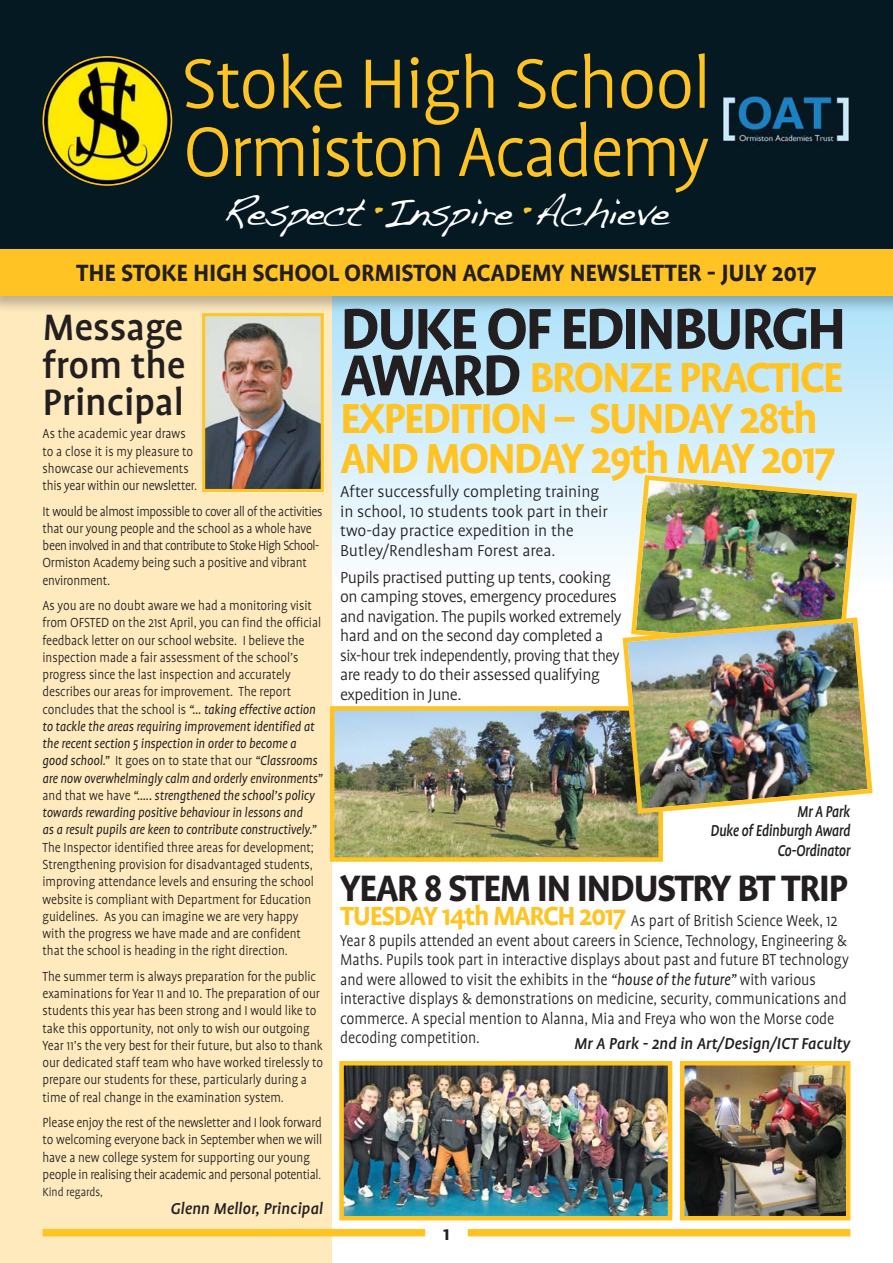
<style>
.page{position:relative;width:893px;height:1263px;background:#fff}
.page>*{position:absolute;margin:0;border:0;box-sizing:border-box;transform-origin:0 0}
.t1{font:300 79.8px/68.1px "Profile";letter-spacing:-.03em;color:#ffc424}
.t2{font:700 66px "Profile";letter-spacing:-.045em;color:#231f20}
.t3{font:700 48px/40.5px "Profile";letter-spacing:-.045em;color:#ffc424}
.t4{font:700 42px "Profile";letter-spacing:-.04em;color:#231f20}
.t5{font:500 42px/37.5px "Profile";letter-spacing:-.005em;color:#231f20;text-align:justify}
.t6{font:39.9px "Handwriting Dakota";letter-spacing:-.06em;color:#fff}
.t7{font:700 27px "Profile";letter-spacing:-.01em;color:#231f20}
.t8{font:700 21px "Profile";color:#231f20}
.t9{font:300 18px/19.5px "Profile";letter-spacing:-.005em;color:#231f20;scale:.9 1}
.t10{font:300 18px/19.5px "Profile";letter-spacing:-.025em;color:#231f20}
.t11{font:300 18px/19.5px "Profile";letter-spacing:-.005em;color:#231f20}
.t12{font:italic 500 18px "Profile";letter-spacing:-.005em;color:#231f20}
.t13{font:italic 500 18px/19.5px "Profile";letter-spacing:-.005em;color:#231f20;text-align:right;scale:.85 1}
.t14{font:300 15px/17.2px "Profile";letter-spacing:-.005em;color:#231f20;scale:.9 1}
.t15{font:300 15px/17.2px "Profile";letter-spacing:-.025em;color:#231f20;scale:.9 1}
.t16{font:300 13.5px "Profile";letter-spacing:-.005em;color:#231f20;scale:.9 1}
.s1{color:#ffc424}
.s2{font-size:66px;color:#231f20}
.s3{font-weight:400;font-style:italic}
.s4{font-size:13.5px}
.s5{font-weight:700;font-size:30px;color:#ffc424}
</style>
<div class="page">
<div style="left:0;top:289px;width:332px;height:974px;background:#ffeabe"></div>
<div style="left:0;top:0;width:893px;height:296px;background:#ffc424"></div>
<div style="left:0;top:0;width:893px;height:249px;background:#051922"></div>
<div style="left:43px;top:1229px;width:382px;height:7px;background:#ffc424"></div>
<div style="left:468px;top:1229px;width:382px;height:7px;background:#ffc424"></div>
<svg style="left:42px;top:56px;width:130px;height:130px"></svg>
<img style="left:723px;top:96px;width:126px;height:47px">
<img style="left:206px;top:317px;width:114px;height:171px">
<div style="left:202px;top:313px;width:122px;height:179px;border:3px solid #ffc424"></div>
<img style="left:344px;top:1066px;width:323px;height:149px">
<div style="left:339px;top:1061px;width:333px;height:159px;border:4px solid #ffc424"></div>
<img style="left:685px;top:1066px;width:160px;height:149px">
<div style="left:680px;top:1061px;width:170px;height:159px;border:4px solid #ffc424"></div>
<img style="left:335px;top:711px;width:323px;height:146px">
<div style="left:330px;top:706px;width:333px;height:156px;border:4px solid #ffc424"></div>
<img style="left:627px;top:473px;width:241px;height:142px">
<img style="left:620px;top:615px;width:253px;height:201px">
<h1 class="t1" style="left:182px;top:55px;width:531px">Stoke High School<br>Ormiston Academy</h1>
<h3 class="t6" style="left:223px;top:188px;width:449px">Respect <span class="s1">•</span>Inspire <span class="s1">•</span>Achieve</h3>
<h3 class="t7" style="left:76px;top:263px;width:742px">THE STOKE HIGH SCHOOL ORMISTON ACADEMY NEWSLETTER - JULY 2017</h3>
<h2 class="t2" style="left:340px;top:304px;width:508px">DUKE OF EDINBURGH</h2>
<h3 class="t3" style="left:340px;top:361px;width:505px"><span class="s2">AWARD</span> BRONZE PRACTICE<br>EXPEDITION – SUNDAY 28th<br>AND MONDAY 29th MAY 2017</h3>
<p class="t11" style="left:340px;top:483px;width:269px">After successfully completing training in school, 10 students took part in their two-day practice expedition in the Butley/Rendlesham Forest area.</p>
<p class="t10" style="left:340px;top:569px;width:283px">Pupils practised putting up tents, cooking on camping stoves, emergency procedures and navigation. The pupils worked extremely hard and on the second day completed a six-hour trek independently, proving that they are ready to do their assessed qualifying expedition in June.</p>
<h3 class="t5" style="left:43px;top:312px;width:145px">Message from the Principal</h3>
<p class="t14" style="left:43px;top:426px;width:173px">As the academic year draws to a close it is my pleasure to showcase our achievements this year within our newsletter.</p>
<p class="t15" style="left:43px;top:503px;width:312px">It would be almost impossible to cover all of the activities that our young people and the school as a whole have been involved in and that contribute to Stoke High School-Ormiston Academy being such a positive and vibrant environment.</p>
<p class="t14" style="left:43px;top:598px;width:313px">As you are no doubt aware we had a monitoring visit from OFSTED on the 21st April, you can find the official feedback letter on our school website. I believe the inspection made a fair assessment of the school’s progress since the last inspection and accurately describes our areas for improvement. The report concludes that the school is <span class="s3">“… taking effective action to tackle the areas requiring improvement identified at the recent section 5 inspection in order to become a good school.”</span> It goes on to state that our <span class="s3">“Classrooms are now overwhelmingly calm and orderly environments” </span>and that we have <span class="s3">“….. strengthened the school’s policy towards rewarding positive behaviour in lessons and<br>as a result pupils are keen to contribute constructively.”</span></p>
<p class="t14" style="left:43px;top:839px;width:303px">The Inspector identified three areas for development; Strengthening provision for disadvantaged students, improving attendance levels and ensuring the school website is compliant with Department for Education guidelines. As you can imagine we are very happy with the progress we have made and are confident that the school is heading in the right direction.</p>
<p class="t14" style="left:43px;top:968px;width:313px">The summer term is always preparation for the public examinations for Year 11 and 10. The preparation of our students this year has been strong and I would like to take this opportunity, not only to wish our outgoing Year 11’s the very best for their future, but also to thank our dedicated staff team who have worked tirelessly to prepare our students for these, particularly during a time of real change in the examination system.</p>
<p class="t14" style="left:43px;top:1115px;width:312px">Please enjoy the rest of the newsletter and I look forward to welcoming everyone back in September when we will have a new college system for supporting our young people in realising their academic and personal potential<span class="s4">.</span></p>
<p class="t16" style="left:43px;top:1187px;width:69px">Kind regards,</p>
<p class="t12" style="left:170px;top:1202px;width:154px">Glenn Mellor, Principal</p>
<p class="t13" style="left:710px;top:803px;width:166px">Mr A Park<br>Duke of Edinburgh Award<br>Co-Ordinator</p>
<h3 class="t4" style="left:340px;top:872px;width:509px">YEAR 8 STEM IN INDUSTRY BT TRIP</h3>
<p class="t9" style="left:340px;top:912px;width:567px"><span class="s5">TUESDAY 14th MARCH 2017</span> As part of British Science Week, 12<br>Year 8 pupils attended an event about careers in Science, Technology, Engineering &amp; Maths. Pupils took part in interactive displays about past and future BT technology and were allowed to visit the exhibits in the <span class="s3">“house of the future”</span> with various interactive displays &amp; demonstrations on medicine, security, communications and commerce. A special mention to Alanna, Mia and Freya who won the Morse code decoding competition.</p>
<p class="t12" style="left:574px;top:1037px;width:278px">Mr A Park - 2nd in Art/Design/ICT Faculty</p>
<h3 class="t8" style="left:443px;top:1225px;width:8px">1</h3>
</div>
